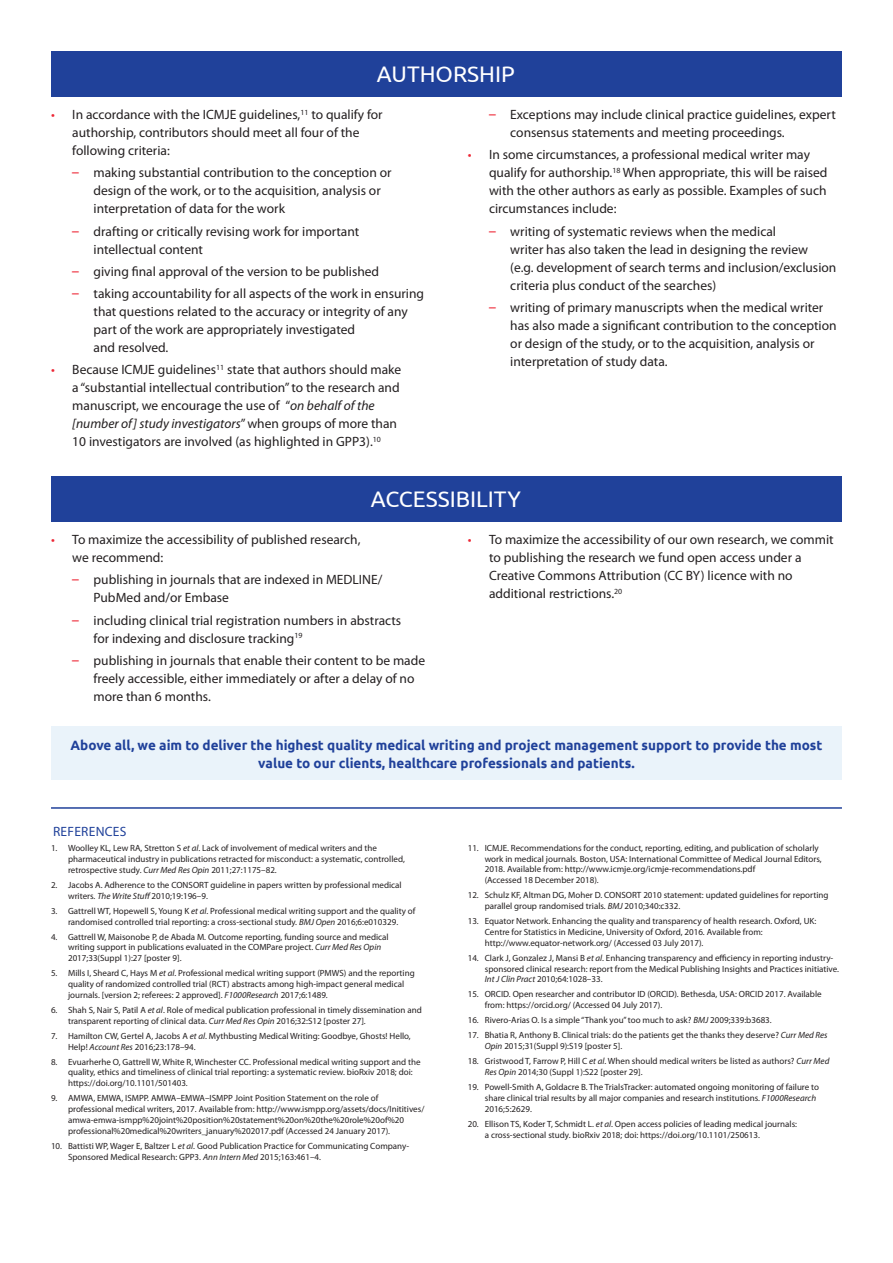
<style>
.page{position:relative;width:893px;height:1263px;background:#fff}
.page>*{position:absolute;margin:0;border:0;box-sizing:border-box;transform-origin:0 0}
.t1{font:22.5px "Ubuntu";color:#fff}
.t2{font:13.5px/18px "Myriad Pro";color:#231f20}
.t3{font:700 13.5px/18px "Ubuntu";color:#20419a;text-align:center}
.t4{font:13.5px "Myriad Pro";letter-spacing:.02em;color:#20419a}
.t5{font:9px/10.8px "Myriad Pro";color:#231f20}
.s1{color:#ed2836}
.s2{font-family:"Ubuntu";color:#ed2836}
.s3{font-style:italic}
</style>
<div class="page">
<div style="left:51px;top:51px;width:791px;height:45px;background:#20419a"></div>
<div style="left:51px;top:476px;width:791px;height:45px;background:#20419a"></div>
<div style="left:51px;top:726px;width:791px;height:54px;background:#eaf3fa"></div>
<hr style="left:51px;top:807px;width:791px;height:2px;background:#20419a">
<h1 class="t1" style="left:377px;top:61px;width:139px">AUTHORSHIP</h1>
<h2 class="t2" style="left:72px;top:105px;width:312px;text-indent:-21px"><span class="s1">•</span> In accordance with the ICMJE guidelines,<sup>11</sup> to qualify for authorship, contributors should meet all four of the following criteria:</h2>
<h2 class="t2" style="left:94px;top:164px;width:299px;text-indent:-21px"><span class="s2">–</span> making substantial contribution to the conception or design of the work, or to the acquisition, analysis or interpretation of data for the work</h2>
<h2 class="t2" style="left:94px;top:222px;width:267px;text-indent:-21px"><span class="s2">–</span> drafting or critically revising work for important intellectual content</h2>
<h2 class="t2" style="left:72px;top:262px;width:308px"><span class="s2">–</span> giving final approval of the version to be published</h2>
<h2 class="t2" style="left:94px;top:284px;width:332px;text-indent:-21px"><span class="s2">–</span> taking accountability for all aspects of the work in ensuring that questions related to the accuracy or integrity of any part of the work are appropriately investigated<br>and resolved.</h2>
<p class="t2" style="left:72px;top:361px;width:331px;text-indent:-21px"><span class="s1">•</span> Because ICMJE guidelines<sup>11</sup> state that authors should make a “substantial intellectual contribution” to the research and manuscript, we encourage the use of “<span class="s3">on behalf of the [number of] study investigators</span>” when groups of more than 10 investigators are involved (as highlighted in GPP3).<sup>10</sup></p>
<h2 class="t2" style="left:510px;top:105px;width:327px;text-indent:-21px"><span class="s2">–</span> Exceptions may include clinical practice guidelines, expert consensus statements and meeting proceedings.</h2>
<h2 class="t2" style="left:489px;top:146px;width:340px;text-indent:-21px"><span class="s1">•</span> In some circumstances, a professional medical writer may qualify for authorship.<sup>18</sup> When appropriate, this will be raised with the other authors as early as possible. Examples of such circumstances include:</h2>
<h2 class="t2" style="left:510px;top:222px;width:328px;text-indent:-21px"><span class="s2">–</span> writing of systematic reviews when the medical<br>writer has also taken the lead in designing the review<br>(e.g. development of search terms and inclusion/exclusion criteria plus conduct of the searches)</h2>
<h2 class="t2" style="left:510px;top:298px;width:328px;text-indent:-21px"><span class="s2">–</span> writing of primary manuscripts when the medical writer has also made a significant contribution to the conception or design of the study, or to the acquisition, analysis or interpretation of study data.</h2>
<h1 class="t1" style="left:371px;top:486px;width:151px">ACCESSIBILITY</h1>
<h2 class="t2" style="left:72px;top:530px;width:290px;text-indent:-21px"><span class="s1">•</span> To maximize the accessibility of published research, we recommend:</h2>
<h2 class="t2" style="left:94px;top:571px;width:290px;text-indent:-21px"><span class="s2">–</span> publishing in journals that are indexed in MEDLINE/<br>PubMed and/or Embase</h2>
<h2 class="t2" style="left:94px;top:611px;width:309px;text-indent:-21px"><span class="s2">–</span> including clinical trial registration numbers in abstracts for indexing and disclosure tracking<sup>19</sup></h2>
<h2 class="t2" style="left:94px;top:651px;width:333px;text-indent:-21px"><span class="s2">–</span> publishing in journals that enable their content to be made freely accessible, either immediately or after a delay of no more than 6 months.</h2>
<h2 class="t2" style="left:489px;top:530px;width:346px;text-indent:-21px"><span class="s1">•</span> To maximize the accessibility of our own research, we commit to publishing the research we fund open access under a Creative Commons Attribution (CC BY) licence with no additional restrictions.<sup>20</sup></h2>
<h2 class="t3" style="left:71px;top:736px;width:753px">Above all, we aim to deliver the highest quality medical writing and project management support to provide the most value to our clients, healthcare professionals and patients.</h2>
<h2 class="t4" style="left:53px;top:823px;width:75px">REFERENCES</h2>
<p class="t5" style="left:68px;top:843px;width:338px;text-indent:-17px">1. Woolley KL, Lew RA, Stretton S <span class="s3">et al</span>. Lack of involvement of medical writers and the pharmaceutical industry in publications retracted for misconduct: a systematic, controlled, retrospective study. <span class="s3">Curr Med Res Opin</span> 2011;27:1175–82.</p>
<p class="t5" style="left:68px;top:879px;width:335px;text-indent:-17px">2. Jacobs A. Adherence to the CONSORT guideline in papers written by professional medical writers. <span class="s3">The Write Stuff</span> 2010;19:196–9.</p>
<p class="t5" style="left:51px;top:905px;width:366px;text-align:center">3. Gattrell WT, Hopewell S, Young K <span class="s3">et al</span>. Professional medical writing support and the quality of randomised controlled trial reporting: a cross-sectional study. <span class="s3">BMJ Open</span> 2016;6:e010329.</p>
<p class="t5" style="left:68px;top:931px;width:322px;text-indent:-17px">4. Gattrell W, Maisonobe P, de Abada M. Outcome reporting, funding source and medical writing support in publications evaluated in the COMPare project. <span class="s3">Curr Med Res Opin<br></span>2017;33(Suppl 1):27 [poster 9].</p>
<p class="t5" style="left:68px;top:968px;width:348px;text-indent:-17px">5. Mills I, Sheard C, Hays M <span class="s3">et al</span>. Professional medical writing support (PMWS) and the reporting quality of randomized controlled trial (RCT) abstracts among high-impact general medical journals. [version 2; referees: 2 approved]. <span class="s3">F1000Research</span> 2017;6:1489.</p>
<p class="t5" style="left:68px;top:1004px;width:355px;text-indent:-17px">6. Shah S, Nair S, Patil A <span class="s3">et al</span>. Role of medical publication professional in timely dissemination and transparent reporting of clinical data. <span class="s3">Curr Med Res Opin</span> 2016;32:S12 [poster 27].</p>
<p class="t5" style="left:68px;top:1030px;width:344px;text-indent:-17px">7. Hamilton CW, Gertel A, Jacobs A <span class="s3">et al</span>. Mythbusting Medical Writing: Goodbye, Ghosts! Hello,<br>Help! <span class="s3">Account Res</span> 2016;23:178–94.</p>
<p class="t5" style="left:68px;top:1056px;width:354px;text-indent:-17px">8. Evuarherhe O, Gattrell W, White R, Winchester CC. Professional medical writing support and the quality, ethics and timeliness of clinical trial reporting: a systematic review. bioRxiv 2018; doi: https://doi.org/10.1101/501403.</p>
<p class="t5" style="left:68px;top:1093px;width:358px;text-indent:-17px">9. AMWA, EMWA, ISMPP. AMWA–EMWA–ISMPP Joint Position Statement on the role of professional medical writers, 2017. Available from: http://www.ismpp.org/assets/docs/Inititives/ amwa-emwa-ismpp%20joint%20position%20statement%20on%20the%20role%20of%20 professional%20medical%20writers_january%202017.pdf (Accessed 24 January 2017).</p>
<p class="t5" style="left:68px;top:1140px;width:343px;text-indent:-17px">10. Battisti WP, Wager E, Baltzer L <span class="s3">et al</span>. Good Publication Practice for Communicating Company-<br>Sponsored Medical Research: GPP3. <span class="s3">Ann Intern Med</span> 2015;163:461–4.</p>
<p class="t5" style="left:485px;top:842px;width:338px;text-indent:-17px">11. ICMJE. Recommendations for the conduct, reporting, editing, and publication of scholarly work in medical journals. Boston, USA: International Committee of Medical Journal Editors, 2018. Available from: http://www.icmje.org/icmje-recommendations.pdf<br>(Accessed 18 December 2018).</p>
<p class="t5" style="left:485px;top:890px;width:345px;text-indent:-17px">12. Schulz KF, Altman DG, Moher D. CONSORT 2010 statement: updated guidelines for reporting parallel group randomised trials. <span class="s3">BMJ</span> 2010;340:c332.</p>
<p class="t5" style="left:485px;top:915px;width:333px;text-indent:-17px">13. Equator Network. Enhancing the quality and transparency of health research. Oxford, UK:<br>Centre for Statistics in Medicine, University of Oxford, 2016. Available from: http://www.equator-network.org/ (Accessed 03 July 2017).</p>
<p class="t5" style="left:485px;top:952px;width:356px;text-indent:-17px">14. Clark J, Gonzalez J, Mansi B <span class="s3">et al</span>. Enhancing transparency and efficiency in reporting industry&shy;sponsored clinical research: report from the Medical Publishing Insights and Practices initiative.<br><span class="s3">Int J Clin Pract</span> 2010;64:1028–33.</p>
<p class="t5" style="left:485px;top:989px;width:338px;text-indent:-17px">15. ORCID. Open researcher and contributor ID (ORCID). Bethesda, USA: ORCID 2017. Available from: https://orcid.org/ (Accessed 04 July 2017).</p>
<p class="t5" style="left:468px;top:1015px;width:305px">16. Rivero-Arias O. Is a simple “Thank you” too much to ask? <span class="s3">BMJ</span> 2009;339:b3683.</p>
<p class="t5" style="left:485px;top:1030px;width:344px;text-indent:-17px">17. Bhatia R, Anthony B. Clinical trials: do the patients get the thanks they deserve? <span class="s3">Curr Med Res<br>Opin</span> 2015;31(Suppl 9):S19 [poster 5].</p>
<p class="t5" style="left:485px;top:1056px;width:346px;text-indent:-17px">18. Gristwood T, Farrow P, Hill C <span class="s3">et al</span>. When should medical writers be listed as authors? <span class="s3">Curr Med<br>Res Opin</span> 2014;30 (Suppl 1):S22 [poster 29].</p>
<p class="t5" style="left:485px;top:1081px;width:336px;text-indent:-17px">19. Powell-Smith A, Goldacre B. The TrialsTracker: automated ongoing monitoring of failure to share clinical trial results by all major companies and research institutions. <span class="s3">F1000Research<br></span>2016;5:2629.</p>
<p class="t5" style="left:485px;top:1118px;width:314px;text-indent:-17px">20. Ellison TS, Koder T, Schmidt L. <span class="s3">et al</span>. Open access policies of leading medical journals: a cross-sectional study. bioRxiv 2018; doi: https://doi.org/10.1101/250613.</p>
</div>
